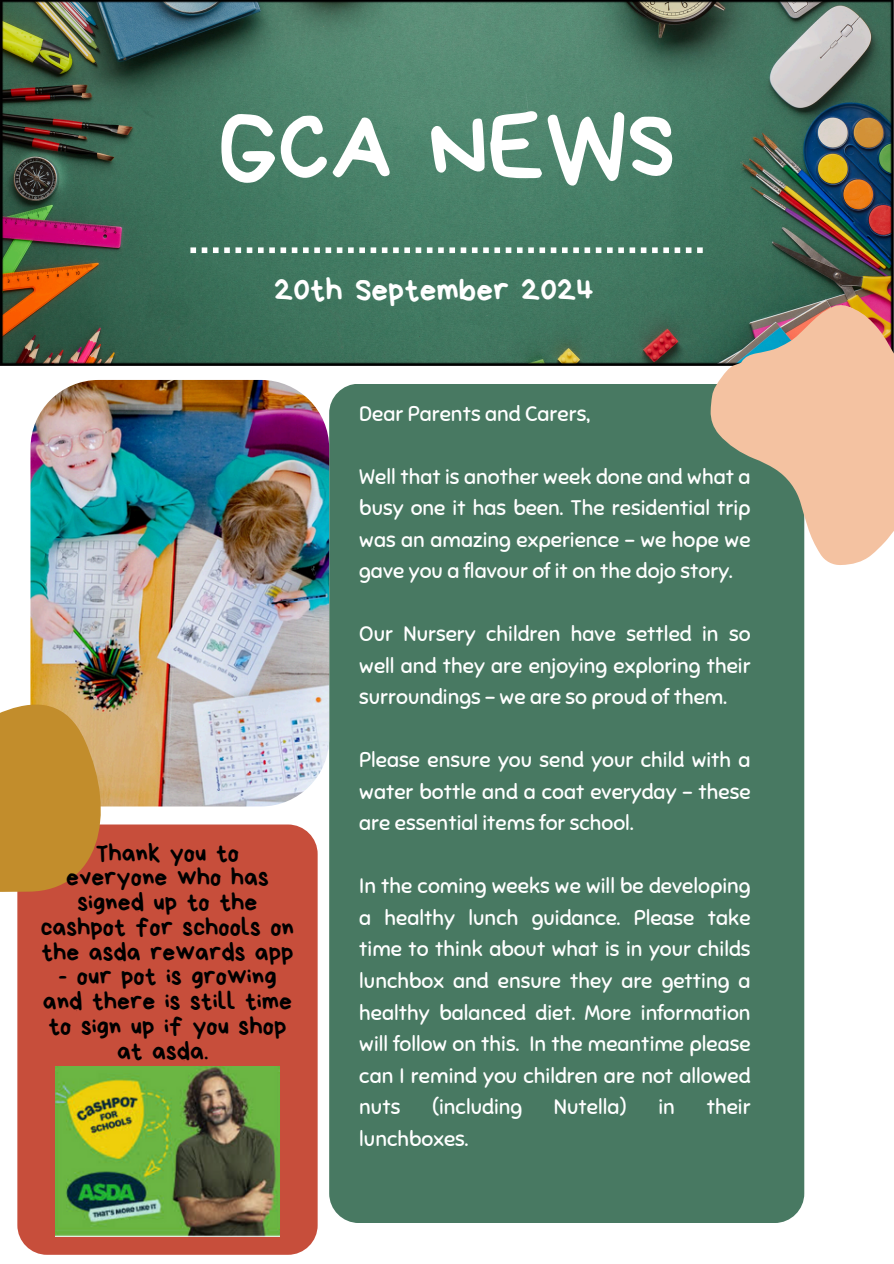
<style>
.page{position:relative;width:894px;height:1264px;background:#fff}
.page>*{position:absolute;margin:0;border:0;box-sizing:border-box;transform-origin:0 0}
.t1{font:96px "Bryndan Write";color:#fff}
.t2{font:33px "Bryndan Write";color:#fff}
.t3{font:25.5px/24.8px "Bryndan Write";color:#000;text-align:center}
.t4{font:21px/31.5px "Sniglet";color:#fff;text-align:justify}
</style>
<div class="page">
<img style="left:0;top:0;width:892px;height:365px">
<div style="left:329px;top:384px;width:475px;height:838px;background:#487962;border-radius:30px"></div>
<img style="left:30px;top:380px;width:299px;height:426px;border-radius:68px">
<div style="left:17px;top:824px;width:300px;height:430px;background:#c74e3b;border-radius:30px"></div>
<svg style="left:190px;top:247px;width:512px;height:6px"></svg>
<svg style="left:669px;top:271px;width:224px;height:359px"></svg>
<svg style="left:0;top:664px;width:118px;height:233px"></svg>
<img style="left:55px;top:1066px;width:224px;height:170px">
<h2 class="t1" style="left:218px;top:97px;width:458px">GCA NEWS</h2>
<p class="t2" style="left:274px;top:274px;width:321px">20th September 2024</p>
<p class="t4" style="left:359px;top:398px;width:232px">Dear Parents and Carers,</p>
<p class="t4" style="left:359px;top:461px;width:393px">Well that is another week done and what a busy one it has been. The residential trip was an amazing experience - we hope we gave you a flavour of it on the dojo story.</p>
<p class="t4" style="left:359px;top:618px;width:393px">Our Nursery children have settled in so well and they are enjoying exploring their surroundings - we are so proud of them.</p>
<p class="t3" style="left:41px;top:840px;width:255px">Thank you to<br>everyone who has signed up to the cashpot for schools on the asda rewards app</p>
<p class="t3" style="left:43px;top:964px;width:251px">- our pot is growing and there is still time to sign up if you shop at asda.</p>
<p class="t4" style="left:359px;top:744px;width:393px">Please ensure you send your child with a water bottle and a coat everyday - these are essential items for school.</p>
<p class="t4" style="left:359px;top:870px;width:393px">In the coming weeks we will be developing a healthy lunch guidance. Please take time to think about what is in your childs lunchbox and ensure they are getting a healthy balanced diet. More information will follow on this. In the meantime please can I remind you children are not allowed nuts</p>
<p class="t4" style="left:432px;top:1091px;width:91px">(including</p>
<p class="t4" style="left:554px;top:1091px;width:74px">Nutella)</p>
<p class="t4" style="left:658px;top:1091px;width:18px">in</p>
<p class="t4" style="left:706px;top:1091px;width:45px">their</p>
<p class="t4" style="left:359px;top:1122px;width:111px">lunchboxes.</p>
</div>
